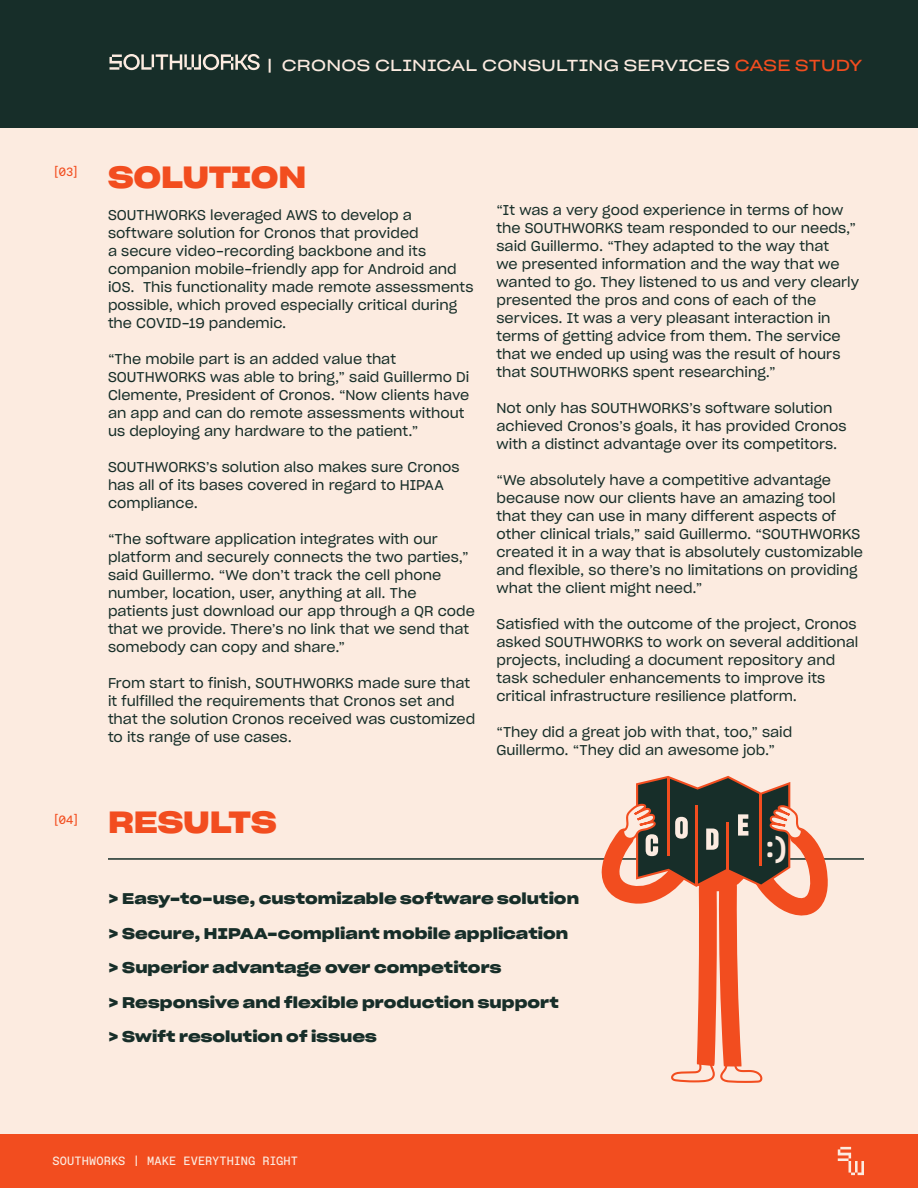
<style>
.page{position:relative;width:918px;height:1188px;background:#fff}
.page>*{position:absolute;margin:0;border:0;box-sizing:border-box;transform-origin:0 0}
.t1{font:30px "Sharp Grotesk Semi Bold 25";letter-spacing:-.01em;color:#f24d1f}
.t2{font:29.4px "Sharp Grotesk Medium 20";color:#fcebe0}
.t3{font:15.75px "Sharp Grotesk Book 25";letter-spacing:.015em;color:#fcebe0}
.t4{font:15.15px "Sharp Grotesk Semi Bold 25";letter-spacing:.005em;color:#172e29}
.t5{font:13.95px/18px "Sharp Grotesk Book 20";color:#172e29}
.t6{font:12px "Favorit Mono Std";letter-spacing:.005em;color:#fcebe0}
.t7{font:12px "Favorit Mono Std";color:#f24d1f}
.s1{color:#f24d1f}
</style>
<div class="page">
<div style="left:0;top:2px;width:918px;height:1183px;background:#fcebe0"></div>
<hr style="left:108px;top:858px;width:756px;height:2px;background:#172e29">
<svg style="left:601px;top:776px;width:228px;height:307px"></svg>
<div style="left:0;top:1134px;width:918px;height:54px;background:#f24d1f"></div>
<div style="left:0;top:0;width:918px;height:128px;background:#172e29"></div>
<svg style="left:838px;top:1147px;width:26px;height:28px"></svg>
<svg style="left:109px;top:54px;width:151px;height:16px"></svg>
<p class="t3" style="left:267px;top:52px;width:597px">| CRONOS CLINICAL CONSULTING SERVICES <span class="s1">CASE STUDY</span></p>
<p class="t7" style="left:52px;top:164px;width:28px">[03]</p>
<p class="t7" style="left:52px;top:811px;width:29px">[04]</p>
<h1 class="t1" style="left:108px;top:151px;width:200px">SOLUTION</h1>
<p class="t5" style="left:108px;top:205px;width:367px">SOUTHWORKS leveraged AWS to develop a software solution for Cronos that provided<br>a secure video-recording backbone and its companion mobile-friendly app for Android and iOS. This functionality made remote assessments possible, which proved especially critical during the COVID-19 pandemic.</p>
<p class="t5" style="left:108px;top:349px;width:363px">“The mobile part is an added value that SOUTHWORKS was able to bring,” said Guillermo Di Clemente, President of Cronos. “Now clients have an app and can do remote assessments without us deploying any hardware to the patient.”</p>
<p class="t5" style="left:108px;top:457px;width:353px">SOUTHWORKS’s solution also makes sure Cronos has all of its bases covered in regard to HIPAA compliance.</p>
<p class="t5" style="left:108px;top:529px;width:369px">“The software application integrates with our platform and securely connects the two parties,” said Guillermo. “We don’t track the cell phone number, location, user, anything at all. The patients just download our app through a QR code that we provide. There’s no link that we send that somebody can copy and share.”</p>
<p class="t5" style="left:108px;top:673px;width:369px">From start to finish, SOUTHWORKS made sure that it fulfilled the requirements that Cronos set and that the solution Cronos received was customized to its range of use cases.</p>
<h1 class="t1" style="left:108px;top:796px;width:170px">RESULTS</h1>
<p class="t5" style="left:496px;top:200px;width:364px">“It was a very good experience in terms of how the SOUTHWORKS team responded to our needs,” said Guillermo. “They adapted to the way that<br>we presented information and the way that we wanted to go. They listened to us and very clearly presented the pros and cons of each of the services. It was a very pleasant interaction in terms of getting advice from them. The service that we ended up using was the result of hours that SOUTHWORKS spent researching.”</p>
<p class="t5" style="left:496px;top:398px;width:352px">Not only has SOUTHWORKS’s software solution achieved Cronos’s goals, it has provided Cronos with a distinct advantage over its competitors.</p>
<p class="t5" style="left:496px;top:470px;width:368px">“We absolutely have a competitive advantage because now our clients have an amazing tool that they can use in many different aspects of other clinical trials,” said Guillermo. “SOUTHWORKS created it in a way that is absolutely customizable and flexible, so there’s no limitations on providing what the client might need.”</p>
<p class="t5" style="left:496px;top:614px;width:363px">Satisfied with the outcome of the project, Cronos asked SOUTHWORKS to work on several additional projects, including a document repository and task scheduler enhancements to improve its critical infrastructure resilience platform.</p>
<p class="t5" style="left:496px;top:722px;width:297px">“They did a great job with that, too,” said<br>Guillermo. “They did an awesome job.”</p>
<h2 class="t2" style="left:766px;top:823px;width:23px">:)</h2>
<p class="t4" style="left:108px;top:885px;width:473px">&gt; Easy-to-use, customizable software solution</p>
<p class="t4" style="left:108px;top:920px;width:462px">&gt; Secure, HIPAA-compliant mobile application</p>
<p class="t4" style="left:108px;top:954px;width:395px">&gt; Superior advantage over competitors</p>
<p class="t4" style="left:108px;top:989px;width:452px">&gt; Responsive and flexible production support</p>
<p class="t4" style="left:108px;top:1023px;width:270px">&gt; Swift resolution of issues</p>
<p class="t6" style="left:52px;top:1153px;width:247px">SOUTHWORKS | MAKE EVERYTHING RIGHT</p>
</div>
